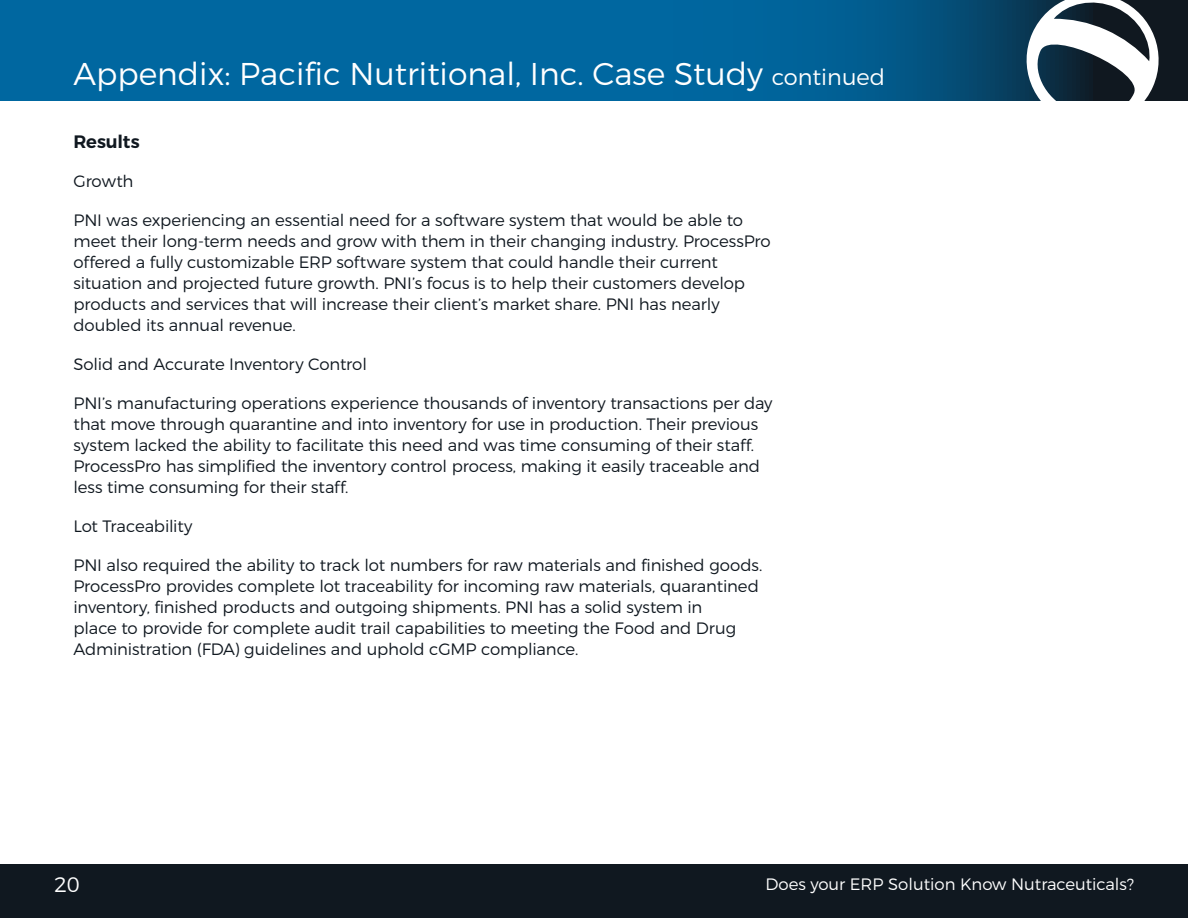
<style>
.page{position:relative;width:1188px;height:918px;background:#fff}
.page>*{position:absolute;margin:0;border:0;box-sizing:border-box;transform-origin:0 0}
.Page_Header{font:300 31.5px "Montserrat";color:#fff}
.t1{font:300 21px "Montserrat";color:#fff}
.Sub_Headers{font:600 18px "Montserrat";letter-spacing:-.005em;color:#101820}
.Body{font:300 16.5px/21px "Montserrat";letter-spacing:-.01em;color:#101820}
.t2{font:300 16.5px "Montserrat";color:#fff}
.s1{font-size:22.5px}
</style>
<div class="page">
<div style="left:0;top:864px;width:1188px;height:54px;background:#101820"></div>
<svg style="left:0;top:0;width:1017px;height:100px;background:#006298"></svg>
<svg style="left:1017px;top:0;width:151px;height:101px"></svg>
<p class="Page_Header" style="left:74px;top:54px;width:813px">Appendix: Pacific Nutritional, Inc. Case Study <span class="s1">continued</span></p>
<p class="Sub_Headers" style="left:74px;top:131px;width:68px">Results</p>
<p class="Body" style="left:74px;top:170px;width:62px">Growth</p>
<p class="Body" style="left:74px;top:209px;width:699px">PNI was experiencing an essential need for a software system that would be able to meet their long-term needs and grow with them in their changing industry. ProcessPro offered a fully customizable ERP software system that could handle their current situation and projected future growth. PNI’s focus is to help their customers develop products and services that will increase their client’s market share. PNI has nearly doubled its annual revenue.</p>
<p class="Body" style="left:74px;top:353px;width:295px">Solid and Accurate Inventory Control</p>
<p class="Body" style="left:74px;top:392px;width:701px">PNI’s manufacturing operations experience thousands of inventory transactions per day that move through quarantine and into inventory for use in production. Their previous system lacked the ability to facilitate this need and was time consuming of their staff.<br>ProcessPro has simplified the inventory control process, making it easily traceable and less time consuming for their staff.</p>
<p class="Body" style="left:74px;top:515px;width:121px">Lot Traceability</p>
<p class="Body" style="left:74px;top:554px;width:690px">PNI also required the ability to track lot numbers for raw materials and finished goods.<br>ProcessPro provides complete lot traceability for incoming raw materials, quarantined inventory, finished products and outgoing shipments. PNI has a solid system in<br>place to provide for complete audit trail capabilities to meeting the Food and Drug Administration (FDA) guidelines and uphold cGMP compliance.</p>
<p class="t1" style="left:54px;top:872px;width:27px">20</p>
<p class="t2" style="left:765px;top:874px;width:370px">Does your ERP Solution Know Nutraceuticals?</p>
</div>
